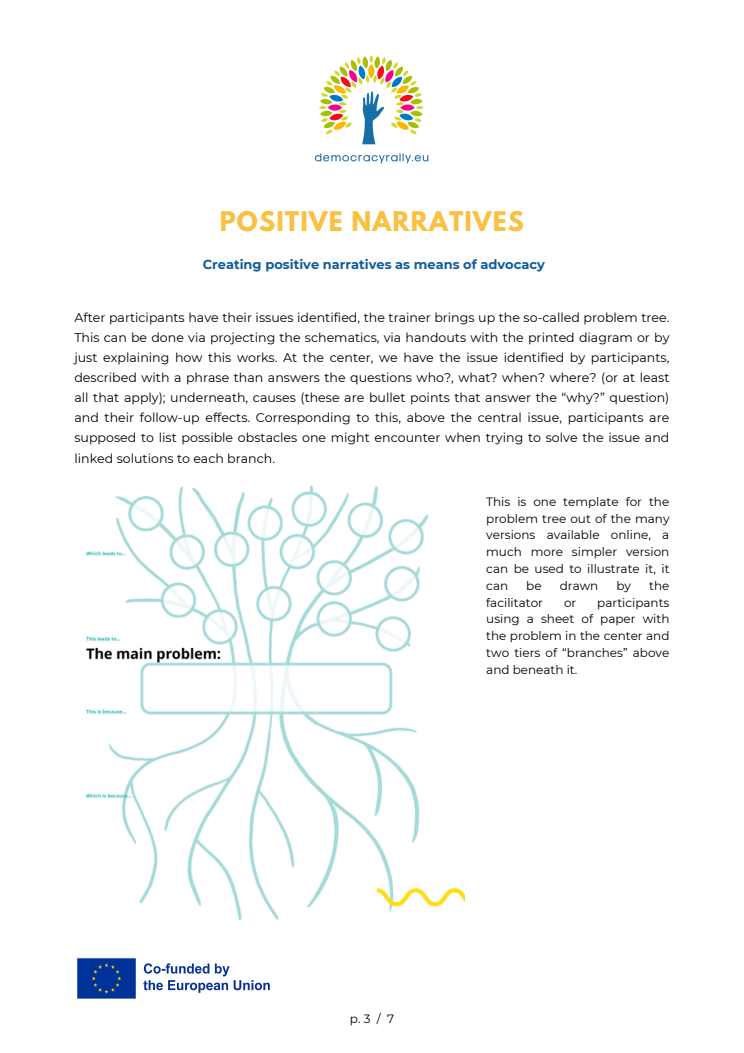
<style>
.page{position:relative;width:744px;height:1053px;background:#fff}
.page>*{position:absolute;margin:0;border:0;box-sizing:border-box;transform-origin:0 0}
.t1{font:700 24px "League Spartan";letter-spacing:.045em;color:#f9c041}
.t2{font:700 13px "Montserrat";color:#105c9b}
.t3{font:12.6px/20.1px "Montserrat";color:#000;text-align:justify}
.t4{font:12px/16.8px "Montserrat";color:#000;text-align:justify}
</style>
<div class="page">
<img style="left:315px;top:55px;width:114px;height:109px">
<img style="left:77px;top:957px;width:193px;height:42px">
<img style="left:85px;top:485px;width:379px;height:434px">
<p class="t1" style="left:220px;top:210px;width:306px">POSITIVE NARRATIVES</p>
<p class="t2" style="left:203px;top:256px;width:344px">Creating positive narratives as means of advocacy</p>
<p class="t3" style="left:74px;top:307px;width:597px">After participants have their issues identified, the trainer brings up the so-called problem tree.<br>This can be done via projecting the schematics, via handouts with the printed diagram or by just explaining how this works. At the center, we have the issue identified by participants, described with a phrase than answers the questions who?, what? when? where? (or at least all that apply); underneath, causes (these are bullet points that answer the “why?” question) and their follow-up effects. Corresponding to this, above the central issue, participants are supposed to list possible obstacles one might encounter when trying to solve the issue and linked solutions to each branch.</p>
<p class="t4" style="left:486px;top:493px;width:185px">This is one template for the problem tree out of the many versions available online, a much more simpler version can be used to illustrate it, it can</p>
<p class="t4" style="left:526px;top:577px;width:17px">be</p>
<p class="t4" style="left:560px;top:577px;width:40px">drawn</p>
<p class="t4" style="left:617px;top:577px;width:16px">by</p>
<p class="t4" style="left:649px;top:577px;width:22px">the</p>
<p class="t4" style="left:486px;top:594px;width:58px">facilitator</p>
<p class="t4" style="left:564px;top:594px;width:14px">or</p>
<p class="t4" style="left:486px;top:594px;width:185px;text-indent:111px">participants using a sheet of paper with the problem in the center and two tiers of “branches” above and beneath it.</p>
<p class="t4" style="left:350px;top:1010px;width:46px">p.3 / 7</p>
</div>
